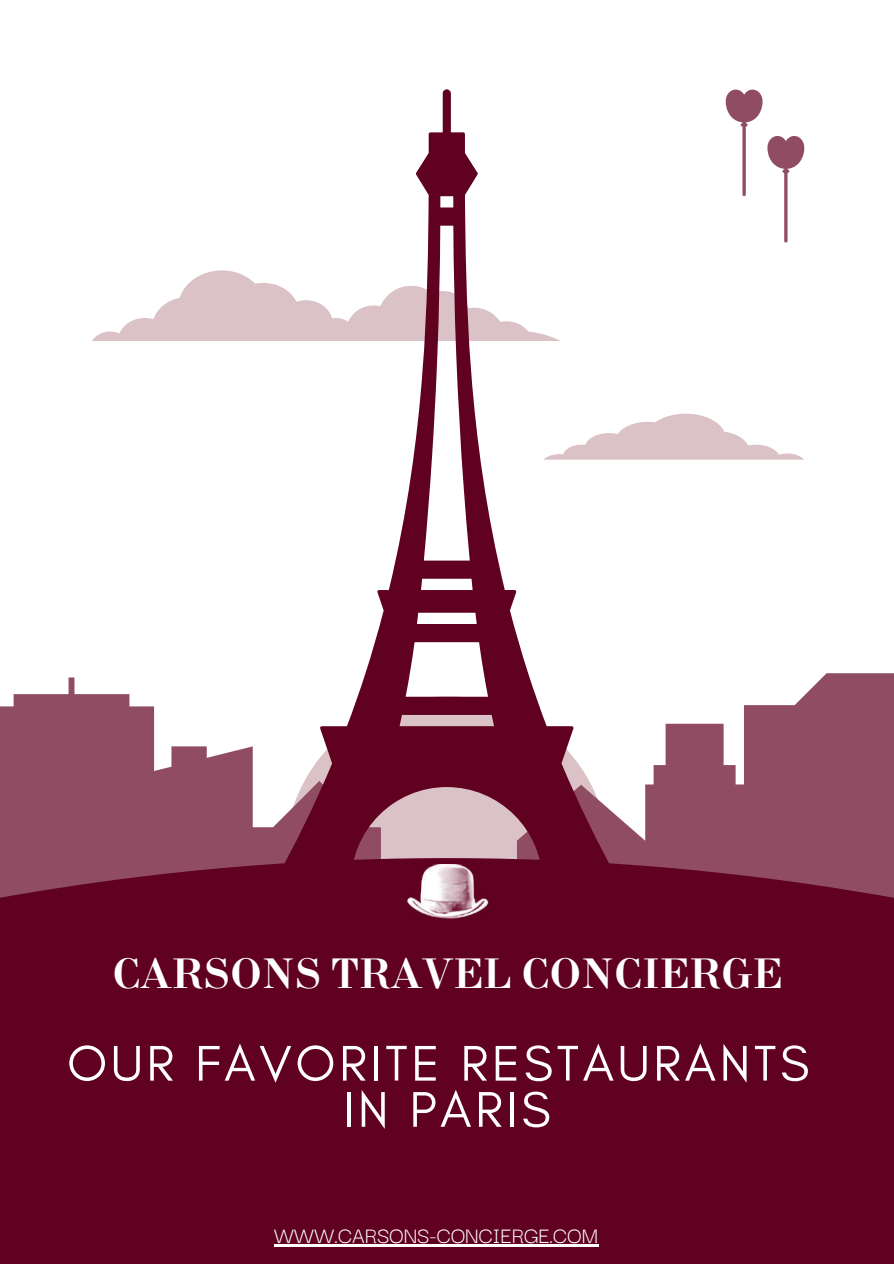
<style>
.page{position:relative;width:894px;height:1264px;background:#fff}
.page>*{position:absolute;margin:0;border:0;box-sizing:border-box;transform-origin:0 0}
.t1{font:51px/46.2px "Glacial Indifference";letter-spacing:.07em;color:#fff;text-align:center}
.t2{font:700 42px "New Standard";color:#fff}
.t3{font:23.7px "Darker Grotesque";color:#fff}
</style>
<div class="page">
<svg style="left:0;top:677px;width:274px;height:181px;fill:#8f4c63"></svg>
<svg style="left:619px;top:673px;width:274px;height:185px;fill:#8f4c63"></svg>
<svg style="left:619px;top:413px;width:184px;height:46px"></svg>
<div style="left:0;top:858px;width:893px;height:405px;background:#600122"></div>
<svg style="left:92px;top:270px;width:182px;height:71px"></svg>
<svg style="left:725px;top:90px;width:79px;height:152px"></svg>
<img style="left:354px;top:884px;width:185px;height:36px">
<hr style="left:274px;top:1244px;width:324px;height:2px;background:#fff">
<svg style="left:274px;top:89px;width:345px;height:795px"></svg>
<p class="t2" style="left:112px;top:946px;width:671px">CARSONS TRAVEL CONCIERGE</p>
<p class="t1" style="left:67px;top:1039px;width:743px">OUR FAVORITE RESTAURANTS<br>IN PARIS</p>
<p class="t3" style="left:274px;top:1217px;width:325px">WWW.CARSONS-CONCIERGE.COM</p>
</div>
